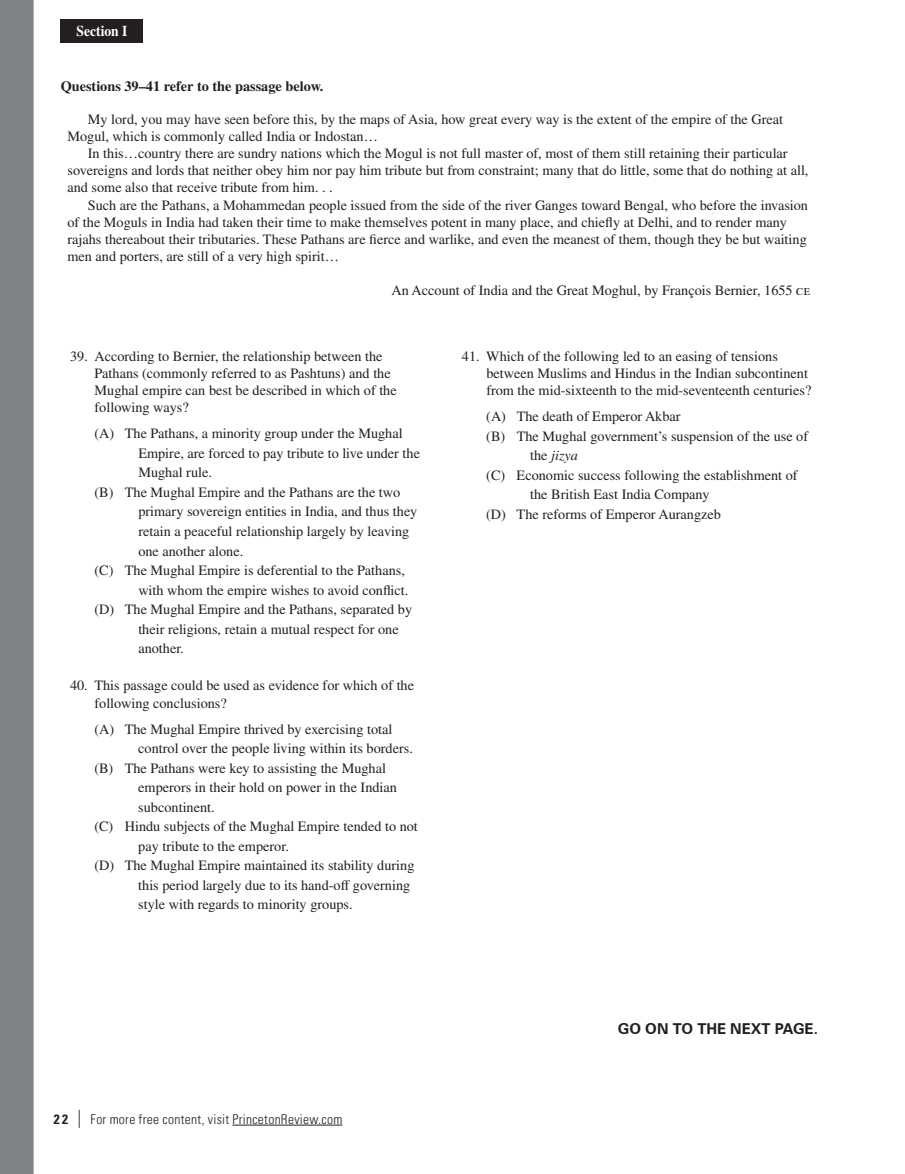
<style>
.page{position:relative;width:905px;height:1174px;background:#fff}
.page>*{position:absolute;margin:0;border:0;box-sizing:border-box;transform-origin:0 0}
.t1{font:700 15px "Zurich BT";color:#231f20}
.t2{font:700 15px "Times LT Pro";color:#fff;scale:.9 1}
.t3{font:14.25px/17.1px "Times LT Pro";color:#231f20}
.t4{font:700 14.25px "Times LT Pro";color:#231f20}
.t5{font:italic 14.25px "Times LT Pro";color:#231f20}
.t6{font:300 condensed 13.5px "Univers LT Pro";letter-spacing:.025em;color:#231f20}
.s1{font-style:normal}
.s2{font-weight:700}
.s3{font-weight:400;font-size:18px}
</style>
<div class="page">
<div style="left:61px;top:19px;width:82px;height:23px;background:#231f20"></div>
<hr style="left:232px;top:1124px;width:110px;height:1px;background:#231f20">
<div style="left:0;top:0;width:34px;height:1174px;background:#808285"></div>
<p class="t2" style="left:77px;top:22px;width:58px">Section I</p>
<p class="t4" style="left:61px;top:77px;width:264px">Questions 39–41 refer to the passage below.</p>
<p class="t3" style="left:67px;top:110px;width:717px;text-indent:20px">My lord, you may have seen before this, by the maps of Asia, how great every way is the extent of the empire of the Great<br>Mogul, which is commonly called India or Indostan…</p>
<p class="t3" style="left:67px;top:145px;width:742px;text-indent:20px">In this…country there are sundry nations which the Mogul is not full master of, most of them still retaining their particular sovereigns and lords that neither obey him nor pay him tribute but from constraint; many that do little, some that do nothing at all, and some also that receive tribute from him. . .</p>
<p class="t3" style="left:67px;top:196px;width:741px;text-indent:20px">Such are the Pathans, a Mohammedan people issued from the side of the river Ganges toward Bengal, who before the invasion of the Moguls in India had taken their time to make themselves potent in many place, and chiefly at Delhi, and to render many rajahs thereabout their tributaries. These Pathans are fierce and warlike, and even the meanest of them, though they be but waiting men and porters, are still of a very high spirit…</p>
<p class="t3" style="left:391px;top:281px;width:420px">An Account of India and the Great Moghul, by François Bernier, 1655 ce</p>
<p class="t3" style="left:94px;top:347px;width:303px;text-indent:-24px">39. According to Bernier, the relationship between the Pathans (commonly referred to as Pashtuns) and the Mughal empire can best be described in which of the following ways?</p>
<p class="t3" style="left:94px;top:425px;width:309px">(A) The Pathans, a minority group under the Mughal</p>
<p class="t3" style="left:138px;top:444px;width:283px">Empire, are forced to pay tribute to live under the</p>
<p class="t3" style="left:138px;top:464px;width:75px">Mughal rule.</p>
<p class="t3" style="left:94px;top:483px;width:307px">(B) The Mughal Empire and the Pathans are the two</p>
<p class="t3" style="left:138px;top:503px;width:280px">primary sovereign entities in India, and thus they</p>
<p class="t3" style="left:138px;top:522px;width:272px">retain a peaceful relationship largely by leaving</p>
<p class="t3" style="left:138px;top:542px;width:106px">one another alone.</p>
<p class="t3" style="left:94px;top:561px;width:312px">(C) The Mughal Empire is deferential to the Pathans,</p>
<p class="t3" style="left:138px;top:581px;width:271px">with whom the empire wishes to avoid conflict.</p>
<p class="t3" style="left:94px;top:600px;width:319px">(D) The Mughal Empire and the Pathans, separated by</p>
<p class="t3" style="left:138px;top:620px;width:262px">their religions, retain a mutual respect for one</p>
<p class="t3" style="left:138px;top:639px;width:47px">another.</p>
<p class="t3" style="left:94px;top:676px;width:321px;text-indent:-24px">40. This passage could be used as evidence for which of the following conclusions?</p>
<p class="t3" style="left:94px;top:720px;width:299px">(A) The Mughal Empire thrived by exercising total</p>
<p class="t3" style="left:138px;top:739px;width:276px">control over the people living within its borders.</p>
<p class="t3" style="left:94px;top:759px;width:293px">(B) The Pathans were key to assisting the Mughal</p>
<p class="t3" style="left:138px;top:778px;width:260px">emperors in their hold on power in the Indian</p>
<p class="t3" style="left:138px;top:798px;width:78px">subcontinent.</p>
<p class="t3" style="left:94px;top:817px;width:325px">(C) Hindu subjects of the Mughal Empire tended to not</p>
<p class="t3" style="left:138px;top:837px;width:152px">pay tribute to the emperor.</p>
<p class="t3" style="left:94px;top:856px;width:321px">(D) The Mughal Empire maintained its stability during</p>
<p class="t3" style="left:138px;top:876px;width:273px">this period largely due to its hand-off governing</p>
<p class="t3" style="left:138px;top:895px;width:216px">style with regards to minority groups.</p>
<p class="t3" style="left:486px;top:347px;width:326px;text-indent:-24px">41. Which of the following led to an easing of tensions between Muslims and Hindus in the Indian subcontinent from the mid-sixteenth to the mid-seventeenth centuries?</p>
<p class="t3" style="left:486px;top:407px;width:196px">(A) The death of Emperor Akbar</p>
<p class="t3" style="left:486px;top:427px;width:323px">(B) The Mughal government’s suspension of the use of</p>
<p class="t5" style="left:530px;top:447px;width:49px"><span class="s1">the</span> jizya</p>
<p class="t3" style="left:486px;top:466px;width:313px">(C) Economic success following the establishment of</p>
<p class="t3" style="left:530px;top:485px;width:181px">the British East India Company</p>
<p class="t3" style="left:486px;top:505px;width:236px">(D) The reforms of Emperor Aurangzeb</p>
<p class="t6" style="left:54px;top:1109px;width:290px"><span class="s2">22</span> <span class="s3">|</span> For more free content, visit PrincetonReview.com</p>
<p class="t1" style="left:617px;top:1018px;width:202px">GO ON TO THE NEXT PAGE.</p>
</div>
